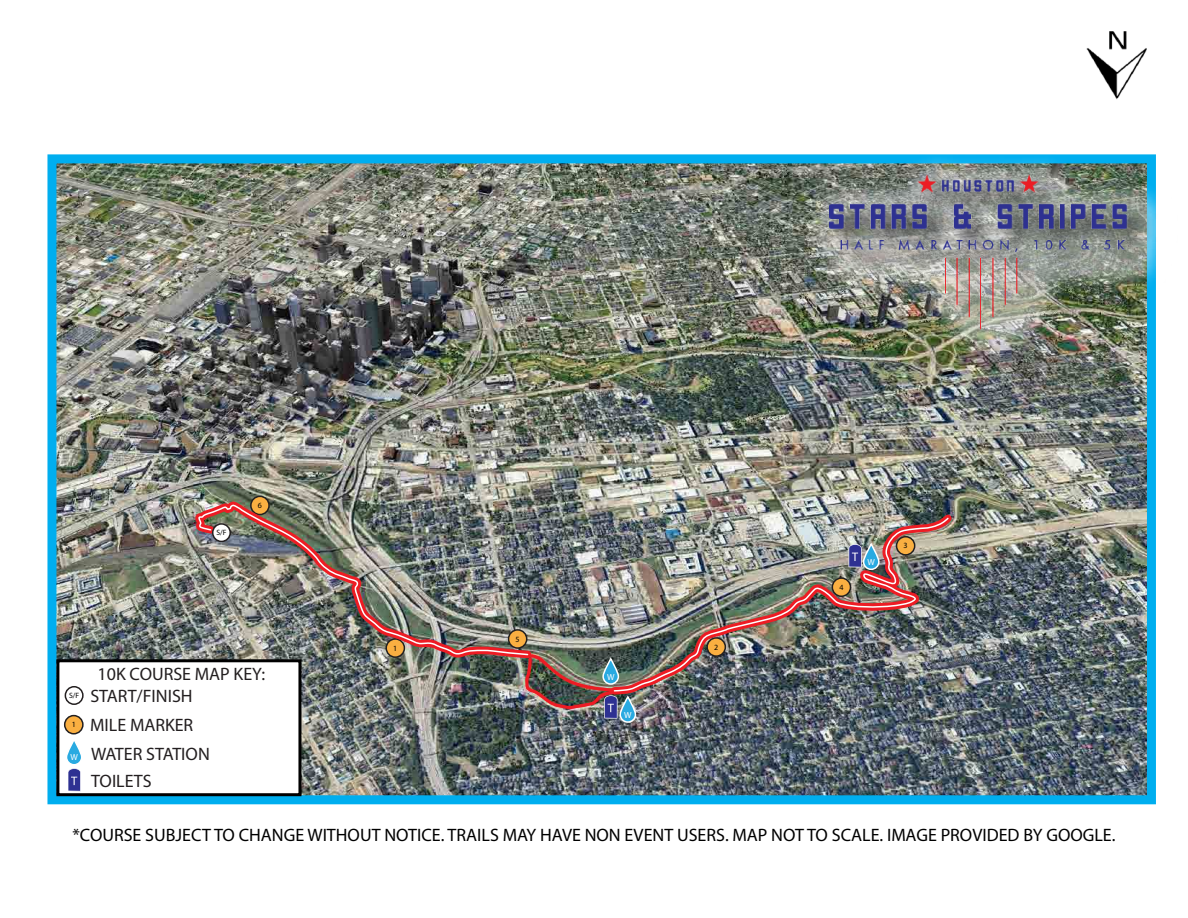
<style>
.page{position:relative;width:1188px;height:918px;background:#fff}
.page>*{position:absolute;margin:0;border:0;box-sizing:border-box;transform-origin:0 0}
.t1{font:18px "Myriad Pro";color:#000}
.t2{font:18px/29px "Myriad Pro";color:#231f20}
.t3{font:8.85px "Myriad Pro";color:#fff}
.t4{font:7.95px "Myriad Pro";color:#000}
.t5{font:7.65px "Myriad Pro";color:#000}
</style>
<div class="page">
<img style="left:57px;top:164px;width:1089px;height:630px">
<div style="left:47px;top:154px;width:1109px;height:650px;border:9px solid #00aeef"></div>
<img style="left:1086px;top:31px;width:61px;height:69px">
<img style="left:798px;top:154px;width:358px;height:211px">
<img style="left:817px;top:162px;width:339px;height:189px">
<img style="left:830px;top:174px;width:303px;height:155px">
<div style="left:56px;top:659px;width:245px;height:137px;background:#fff;border:3px solid #000"></div>
<div style="left:65px;top:716px;width:18px;height:18px;background:#faaf41;border-radius:50%"></div>
<div style="left:64px;top:715px;width:20px;height:20px;border:2px solid #221f1f;border-radius:50%"></div>
<svg style="left:66px;top:740px;width:16px;height:25px"></svg>
<div style="left:66px;top:739px;width:16px;height:27px;border:2px solid #fff;border-radius:8px"></div>
<div style="left:65px;top:686px;width:19px;height:19px;border:2px solid #231f20;border-radius:50%"></div>
<svg style="left:68px;top:768px;width:13px;height:24px"></svg>
<svg style="left:620px;top:697px;width:15px;height:25px"></svg>
<div style="left:619px;top:696px;width:17px;height:27px;border:2px solid #fff;border-radius:8px"></div>
<img style="left:190px;top:495px;width:346px;height:169px">
<img style="left:198px;top:503px;width:331px;height:153px">
<img style="left:523px;top:652px;width:95px;height:67px">
<img style="left:607px;top:508px;width:352px;height:191px">
<img style="left:613px;top:516px;width:337px;height:176px">
<div style="left:213px;top:524px;width:17px;height:17px;background:#fff;border-radius:50%"></div>
<div style="left:212px;top:523px;width:19px;height:19px;border:2px solid #231f20;border-radius:50%"></div>
<p class="t5" style="left:216px;top:528px;width:12px">S/F</p>
<p class="t4" style="left:258px;top:501px;width:6px">6</p>
<p class="t2" style="left:98px;top:659px;width:169px">10K COURSE MAP KEY:</p>
<p class="t5" style="left:69px;top:691px;width:12px">S/F</p>
<p class="t2" style="left:90px;top:682px;width:104px">START/FINISH</p>
<p class="t4" style="left:72px;top:720px;width:6px">1</p>
<p class="t3" style="left:70px;top:752px;width:9px">W</p>
<p class="t2" style="left:90px;top:711px;width:121px">MILE MARKER<br>WATER STATION</p>
<p class="t2" style="left:91px;top:767px;width:62px">TOILETS</p>
<p class="t4" style="left:393px;top:643px;width:6px">1</p>
<p class="t4" style="left:516px;top:634px;width:6px">5</p>
<p class="t3" style="left:607px;top:671px;width:9px">W</p>
<p class="t3" style="left:624px;top:709px;width:9px">W</p>
<p class="t4" style="left:714px;top:642px;width:6px">2</p>
<p class="t4" style="left:839px;top:582px;width:6px">4</p>
<p class="t3" style="left:867px;top:556px;width:9px">W</p>
<p class="t4" style="left:904px;top:541px;width:6px">3</p>
<p class="t1" style="left:73px;top:824px;width:1044px">*COURSE SUBJECT TO CHANGE WITHOUT NOTICE. TRAILS MAY HAVE NON EVENT USERS. MAP NOT TO SCALE. IMAGE PROVIDED BY GOOGLE.</p>
</div>
